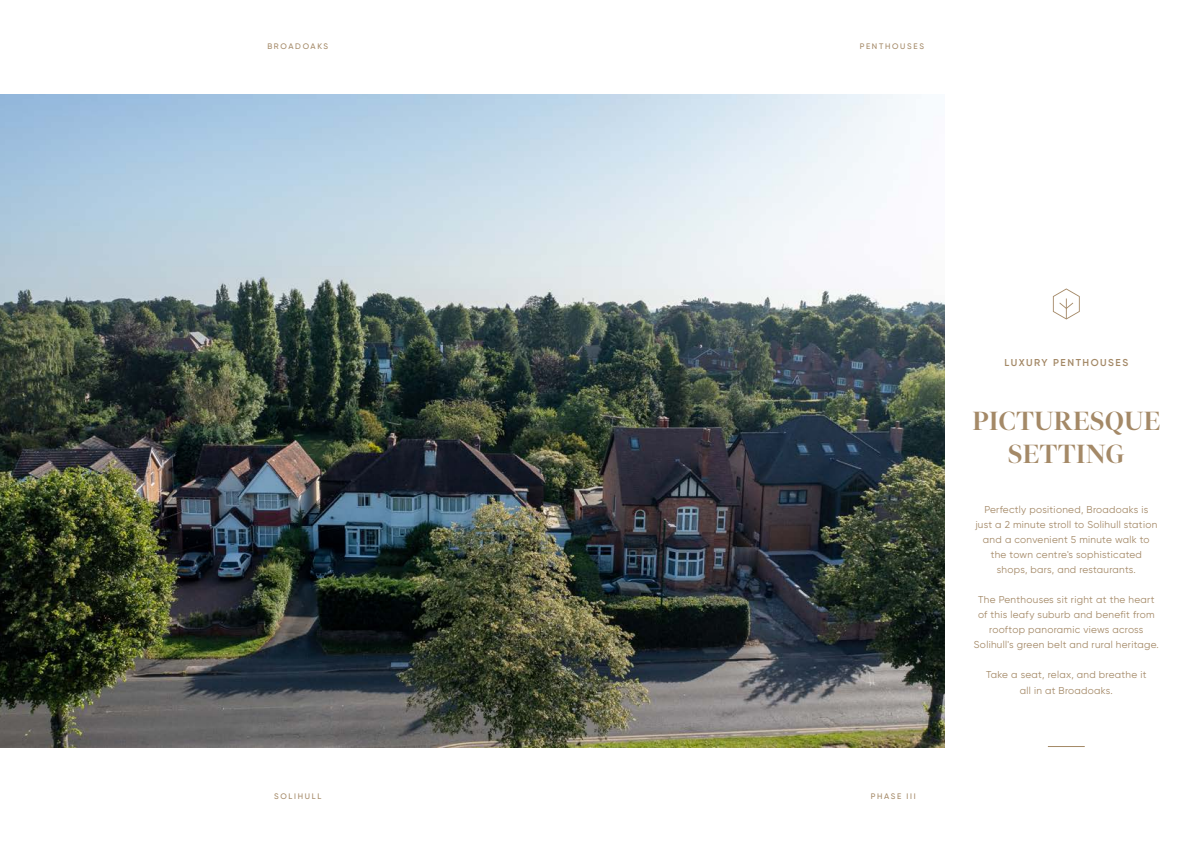
<style>
.page{position:relative;width:1191px;height:842px;background:#fff}
.page>*{position:absolute;margin:0;border:0;box-sizing:border-box;transform-origin:0 0}
.t1{font:500 26px/33px "Tiempos Fine Test";letter-spacing:.02em;color:#a48967;text-align:center}
.t2{font:10px/15px "Gilroy";letter-spacing:.03em;color:#a48967;text-align:center}
.t3{font:600 10px "Gilroy";letter-spacing:.15em;color:#a48967}
.t4{font:500 8px "Gilroy";letter-spacing:.21em;color:#a48967}
</style>
<div class="page">
<img style="left:1px;top:95px;width:943px;height:652px">
<hr style="left:854px;top:445px;width:102px;height:1px;background:#000">
<hr style="left:1048px;top:746px;width:36px;height:1px;background:#a48967">
<svg style="left:1052px;top:288px;width:27px;height:31px"></svg>
<p class="t4" style="left:267px;top:41px;width:62px">BROADOAKS</p>
<p class="t4" style="left:274px;top:791px;width:49px">SOLIHULL</p>
<p class="t4" style="left:859px;top:41px;width:66px">PENTHOUSES</p>
<p class="t4" style="left:870px;top:791px;width:47px">PHASE III</p>
<p class="t3" style="left:1004px;top:356px;width:125px">LUXURY PENTHOUSES</p>
<h1 class="t1" style="left:972px;top:404px;width:189px">PICTURESQUE<br>SETTING</h1>
<p class="t2" style="left:975px;top:502px;width:183px">Perfectly positioned, Broadoaks is just a 2 minute stroll to Solihull station and a convenient 5 minute walk to the town centre's sophisticated shops, bars, and restaurants.</p>
<p class="t2" style="left:973px;top:592px;width:186px">The Penthouses sit right at the heart of this leafy suburb and benefit from rooftop panoramic views across Solihull's green belt and rural heritage.</p>
<p class="t2" style="left:986px;top:667px;width:162px;line-height:15.4px">Take a seat, relax, and breathe it all in at Broadoaks.</p>
</div>
